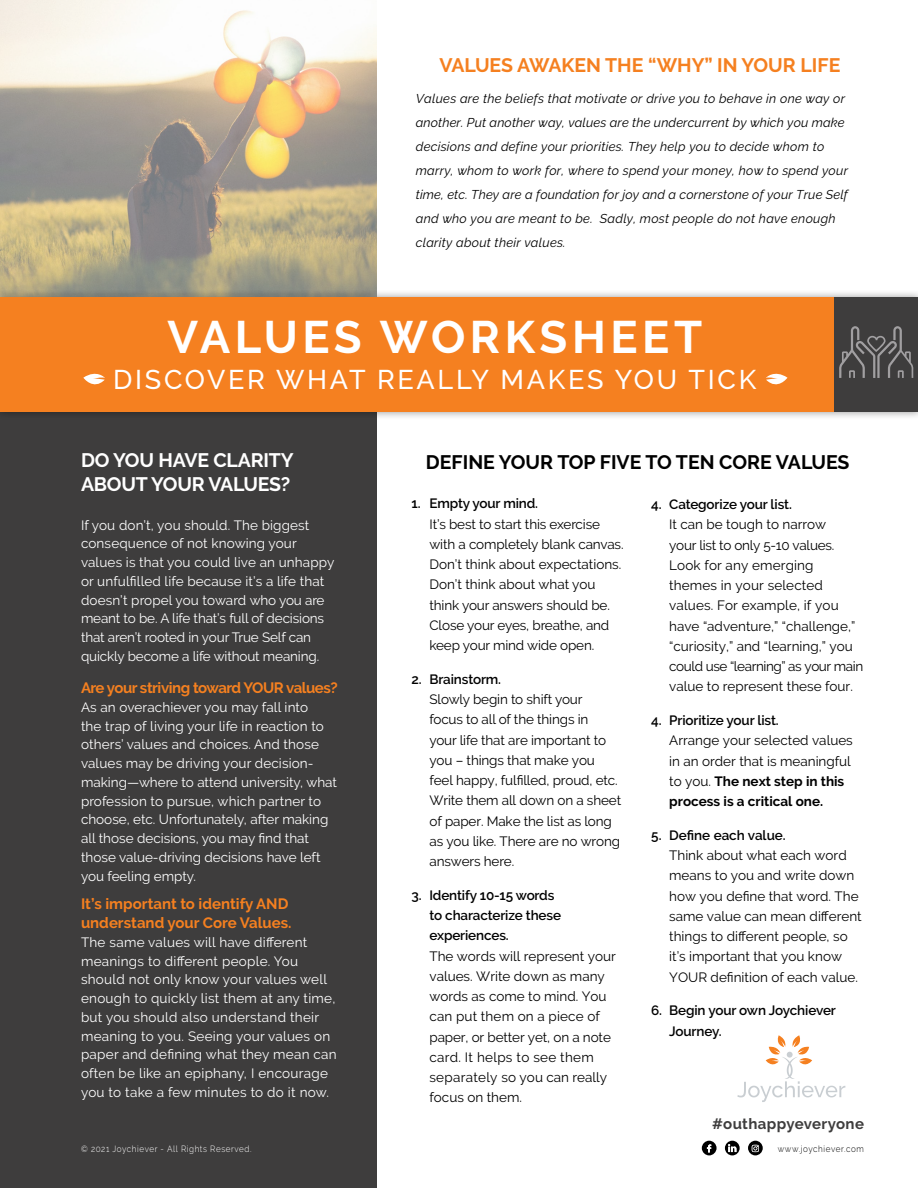
<style>
.page{position:relative;width:918px;height:1188px;background:#fff}
.page>*{position:absolute;margin:0;border:0;box-sizing:border-box;transform-origin:0 0}
.t1{font:700 45.45px "Raleway";letter-spacing:.1em;color:#fff}
.t2{font:500 27px "Raleway";letter-spacing:.1em;color:#fff}
.t3{font:700 19.5px "Raleway";color:#000}
.t4{font:700 19.5px/23.4px "Raleway";letter-spacing:-.01em;color:#fff}
.t5{font:700 19.5px "Raleway";color:#f58020}
.t6{font:700 15px/18.8px "Raleway";color:#f58020}
.t7{font:700 15px "Raleway";letter-spacing:-.03em;color:#f58020}
.t8{font:700 15px "Raleway";letter-spacing:.025em;color:#3e3d3d}
.t9{font:13.5px/20.2px "Raleway";color:#000}
.t10{font:13.5px/18.8px "Raleway";letter-spacing:.01em;color:#fff}
.t11{font:600 13.5px/20.2px "Raleway";letter-spacing:-.01em;color:#000}
.t12{font:italic 12.75px/24px "Raleway";letter-spacing:.02em;color:#000}
.t13{font:300 9px "Raleway";letter-spacing:.075em;color:#fff;scale:.9 1}
.t14{font:300 9px "Raleway";letter-spacing:.075em;color:#000;scale:.9 1}
.s1{font-weight:700}
</style>
<div class="page">
<img style="left:0;top:0;width:377px;height:289px">
<div style="left:0;top:313px;width:377px;height:875px;background:#3e3d3d"></div>
<div style="left:0;top:289px;width:918px;height:131px;background:#000;opacity:.4"></div>
<div style="left:0;top:297px;width:918px;height:115px;background:#f58020"></div>
<div style="left:835px;top:297px;width:83px;height:114px;background:#3e3d3d"></div>
<svg style="left:83px;top:373px;width:22px;height:12px"></svg>
<svg style="left:766px;top:373px;width:21px;height:12px"></svg>
<svg style="left:737px;top:1035px;width:108px;height:67px"></svg>
<svg style="left:702px;top:1141px;width:15px;height:14px"></svg>
<svg style="left:725px;top:1141px;width:15px;height:14px"></svg>
<svg style="left:748px;top:1141px;width:15px;height:14px"></svg>
<svg style="left:839px;top:326px;width:74px;height:52px"></svg>
<h3 class="t5" style="left:439px;top:54px;width:402px">VALUES AWAKEN THE “WHY” IN YOUR LIFE</h3>
<p class="t12" style="left:416px;top:87px;width:434px">Values are the beliefs that motivate or drive you to behave in one way or another. Put another way, values are the undercurrent by which you make decisions and define your priorities. They help you to decide whom to marry, whom to work for, where to spend your money, how to spend your time, etc. They are a foundation for joy and a cornerstone of your True Self and who you are meant to be. Sadly, most people do not have enough clarity about their values.</p>
<h1 class="t1" style="left:167px;top:312px;width:536px">VALUES WORKSHEET</h1>
<h2 class="t2" style="left:113px;top:364px;width:645px">DISCOVER WHAT REALLY MAKES YOU TICK</h2>
<h3 class="t4" style="left:81px;top:449px;width:214px">DO YOU HAVE CLARITY<br>ABOUT YOUR VALUES?</h3>
<p class="t10" style="left:81px;top:515px;width:255px">If you don’t, you should. The biggest consequence of not knowing your values is that you could live an unhappy or unfulfilled life because it’s a life that doesn’t propel you toward who you are meant to be. A life that’s full of decisions that aren’t rooted in your True Self can quickly become a life without meaning.</p>
<p class="t7" style="left:81px;top:679px;width:258px">Are your striving toward YOUR values?</p>
<p class="t10" style="left:81px;top:698px;width:258px">As an overachiever you may fall into<br>the trap of living your life in reaction to others’ values and choices. And those values may be driving your decision&shy;making—where to attend university, what profession to pursue, which partner to choose, etc. Unfortunately, after making all those decisions, you may find that those value-driving decisions have left you feeling empty.</p>
<p class="t6" style="left:81px;top:895px;width:212px">It’s important to identify AND understand your Core Values.</p>
<p class="t10" style="left:81px;top:933px;width:257px">The same values will have different meanings to different people. You should not only know your values well enough to quickly list them at any time, but you should also understand their meaning to you. Seeing your values on paper and defining what they mean can often be like an epiphany, I encourage you to take a few minutes to do it now.</p>
<h3 class="t3" style="left:426px;top:451px;width:425px">DEFINE YOUR TOP FIVE TO TEN CORE VALUES</h3>
<p class="t11" style="left:411px;top:494px;width:128px">1. Empty your mind.</p>
<p class="t9" style="left:429px;top:514px;width:196px">It’s best to start this exercise with a completely blank canvas.<br>Don’t think about expectations.<br>Don’t think about what you think your answers should be.<br>Close your eyes, breathe, and keep your mind wide open.</p>
<p class="t11" style="left:411px;top:669px;width:91px">2. Brainstorm.</p>
<p class="t9" style="left:429px;top:689px;width:193px">Slowly begin to shift your<br>focus to all of the things in<br>your life that are important to you – things that make you feel happy, fulfilled, proud, etc.<br>Write them all down on a sheet of paper. Make the list as long as you like. There are no wrong answers here.</p>
<p class="t11" style="left:429px;top:885px;width:133px;text-indent:-18px">3. Identify 10-15 words to characterize these experiences.</p>
<p class="t9" style="left:429px;top:946px;width:188px">The words will represent your values. Write down as many words as come to mind. You can put them on a piece of paper, or better yet, on a note card. It helps to see them separately so you can really focus on them.</p>
<p class="t11" style="left:651px;top:494px;width:142px">4. Categorize your list.</p>
<p class="t9" style="left:669px;top:515px;width:196px">It can be tough to narrow<br>your list to only 5-10 values.<br>Look for any emerging themes in your selected values. For example, if you have “adventure,” “challenge,” “curiosity,” and “learning,” you could use “learning” as your main value to represent these four.</p>
<p class="t11" style="left:651px;top:710px;width:129px">4. Prioritize your list.</p>
<p class="t9" style="left:669px;top:731px;width:185px">Arrange your selected values in an order that is meaningful to you. <span class="s1">The next step in this process is a critical one.</span></p>
<p class="t11" style="left:651px;top:825px;width:136px">5. Define each value.</p>
<p class="t9" style="left:669px;top:845px;width:194px">Think about what each word means to you and write down how you define that word. The same value can mean different things to different people, so it’s important that you know<br>YOUR definition of each value.</p>
<p class="t11" style="left:669px;top:1001px;width:168px;text-indent:-18px">6. Begin your own Joychiever<br>Journey.</p>
<p class="t8" style="left:712px;top:1115px;width:153px">#outhappyeveryone</p>
<p class="t13" style="left:81px;top:1144px;width:191px">© 2021 Joychiever - All Rights Reserved.</p>
<p class="t14" style="left:778px;top:1144px;width:97px">www.joychiever.com</p>
</div>
